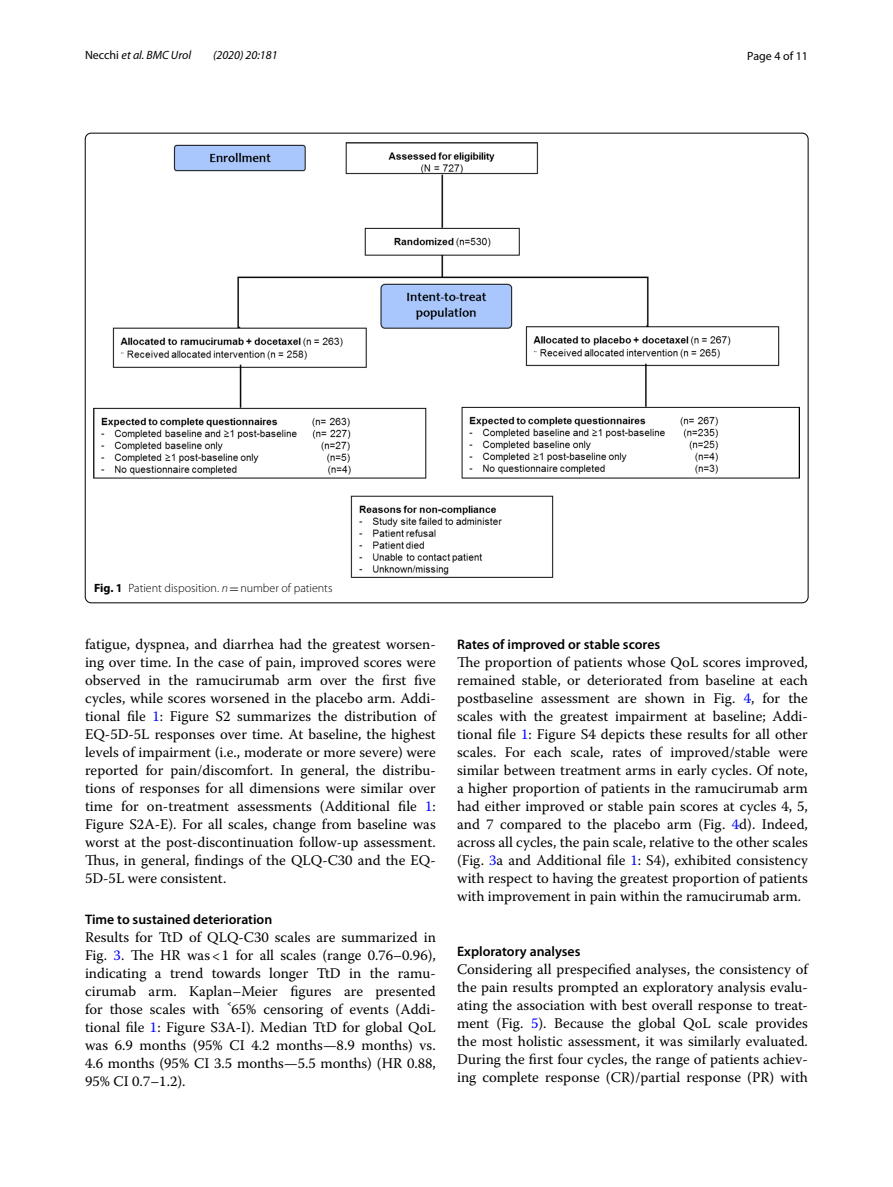
<style>
.page{position:relative;width:893px;height:1187px;background:#fff}
.page>*{position:absolute;margin:0;border:0;box-sizing:border-box;transform-origin:0 0}
.t1{font:14.7px/18px "Warnock Pro";color:#000;text-align:justify}
.t2{font:600 13.8px "Myriad Pro";color:#000}
.t3{font:300 12px "Myriad Pro";color:#000}
.t4{font:italic 12px "Myriad Pro";color:#000}
.t5{font:12px "Myriad Pro";color:#000}
.s1{font-style:normal}
.s2{font-weight:700}
.s3{font-style:italic}
.s4{font-family:"MTSY";font-weight:400}
.s5{color:#00f}
.s6{font-family:"Code 2000"}
</style>
<div class="page">
<img style="left:94px;top:142px;width:706px;height:435px">
<p class="t4" style="left:85px;top:48px;width:108px"><span class="s1">Necchi</span> et al. BMC Urol</p>
<p class="t4" style="left:213px;top:48px;width:66px">(2020) 20:181</p>
<p class="t5" style="left:747px;top:48px;width:62px">Page 4 of 11</p>
<p class="t3" style="left:94px;top:581px;width:240px"><span class="s2">Fig. 1</span> Patient disposition. <span class="s3">n</span><span class="s4">=</span>number of patients</p>
<p class="t1" style="left:85px;top:635px;width:352px">fatigue, dyspnea, and diarrhea had the greatest worsen&shy;ing over time. In the case of pain, improved scores were observed in the ramucirumab arm over the first five cycles, while scores worsened in the placebo arm. Addi&shy;tional file <span class="s5">1</span>: Figure S2 summarizes the distribution of EQ-5D-5L responses over time. At baseline, the highest levels of impairment (i.e., moderate or more severe) were reported for pain/discomfort. In general, the distribu&shy;tions of responses for all dimensions were similar over time for on-treatment assessments (Additional file <span class="s5">1</span>:<br>Figure S2A-E). For all scales, change from baseline was worst at the post-discontinuation follow-up assessment.<br>Thus, in general, findings of the QLQ-C30 and the EQ-5D-5L were consistent.</p>
<p class="t2" style="left:85px;top:910px;width:189px">Time to sustained deterioration</p>
<p class="t1" style="left:85px;top:928px;width:352px">Results for TtD of QLQ-C30 scales are summarized in Fig. <span class="s5">3</span>. The HR was&lt;1 for all scales (range 0.76–0.96), indicating a trend towards longer TtD in the ramu&shy;cirumab arm. Kaplan–Meier figures are presented for those scales with <span class="s6">˂</span>65% censoring of events (Addi&shy;tional file <span class="s5">1</span>: Figure S3A-I). Median TtD for global QoL was 6.9 months (95% CI 4.2 months—8.9 months) vs.<br>4.6 months (95% CI 3.5 months—5.5 months) (HR 0.88, 95% CI 0.7–1.2).</p>
<p class="t2" style="left:457px;top:635px;width:205px">Rates of improved or stable scores</p>
<p class="t1" style="left:457px;top:652px;width:352px">The proportion of patients whose QoL scores improved, remained stable, or deteriorated from baseline at each postbaseline assessment are shown in Fig. <span class="s5">4</span>, for the scales with the greatest impairment at baseline; Addi&shy;tional file <span class="s5">1</span>: Figure S4 depicts these results for all other scales. For each scale, rates of improved/stable were similar between treatment arms in early cycles. Of note, a higher proportion of patients in the ramucirumab arm had either improved or stable pain scores at cycles 4, 5, and 7 compared to the placebo arm (Fig. <span class="s5">4</span>d). Indeed, across all cycles, the pain scale, relative to the other scales (Fig. <span class="s5">3</span>a and Additional file <span class="s5">1</span>: S4), exhibited consistency with respect to having the greatest proportion of patients with improvement in pain within the ramucirumab arm.</p>
<p class="t2" style="left:457px;top:942px;width:125px">Exploratory analyses</p>
<p class="t1" style="left:457px;top:959px;width:352px">Considering all prespecified analyses, the consistency of the pain results prompted an exploratory analysis evalu&shy;ating the association with best overall response to treat&shy;ment (Fig. <span class="s5">5</span>). Because the global QoL scale provides the most holistic assessment, it was similarly evaluated.<br>During the first four cycles, the range of patients achiev&shy;ing complete response (CR)/partial response (PR) with</p>
</div>
